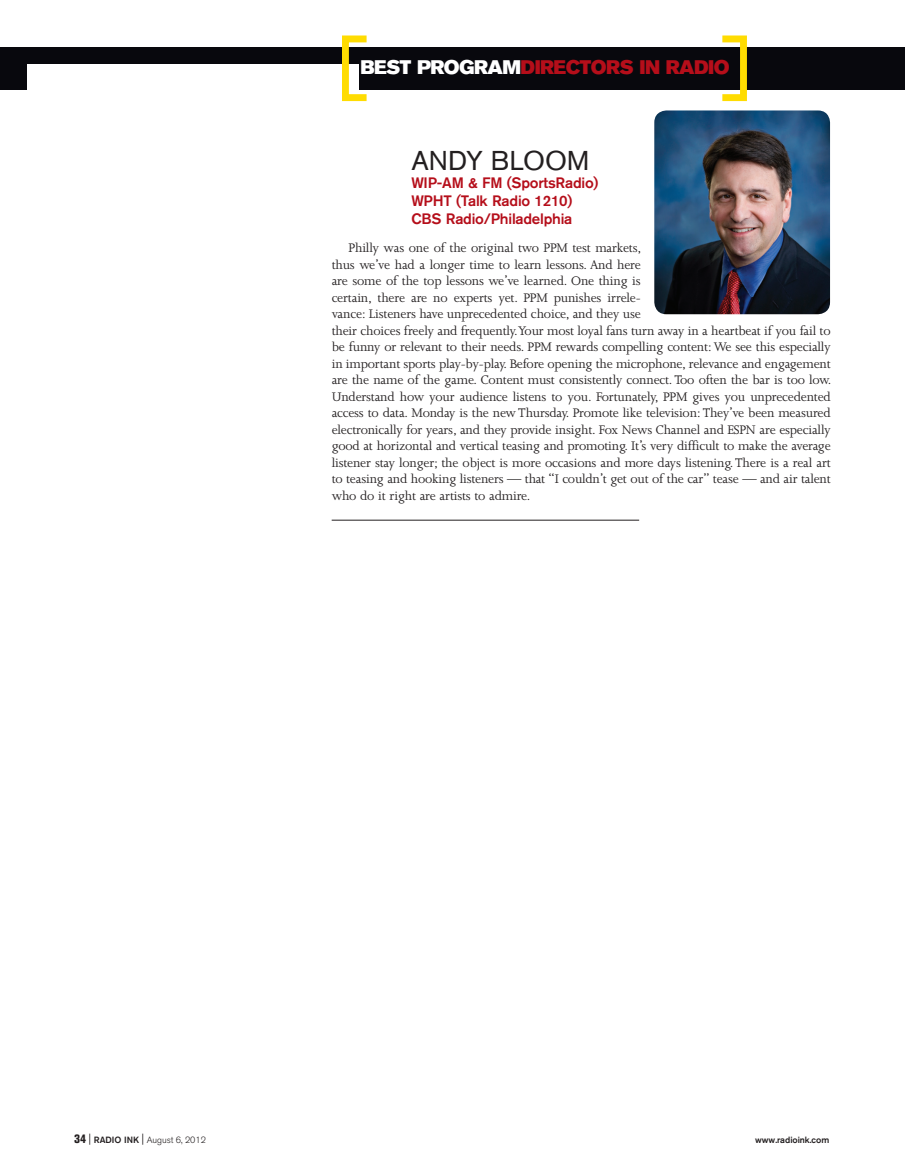
<style>
.page{position:relative;width:905px;height:1175px;background:#fff}
.page>*{position:absolute;margin:0;border:0;box-sizing:border-box;transform-origin:0 0}
.PD_Name{font:27px "Akzidenz Grotesk BQ";letter-spacing:.005em;color:#231f20}
.t1{font:19.5px "Akzidenz Grotesk BQ Super";letter-spacing:-.025em;color:#b50e1a}
.top40_titles{font:500 15px "Akzidenz Grotesk BQ";letter-spacing:-.015em;color:#b50e1a}
.RI_body_text{font:14.25px/16.5px "Joanna";letter-spacing:-.015em;color:#231f20}
.t2{font:300 9px "Akzidenz Grotesk BQ";letter-spacing:-.005em;color:#231f20}
.t3{font:500 9px "Akzidenz Grotesk BQ";letter-spacing:-.005em;color:#231f20}
.s1{color:#fff}
.s2{font-weight:800;font-stretch:condensed;font-size:12px}
.s3{font-size:12px}
.s4{font-weight:500}
</style>
<div class="page">
<div style="left:0;top:47px;width:904px;height:43px;background:#08080d"></div>
<img style="left:654px;top:110px;width:176px;height:204px">
<div style="left:27px;top:64px;width:332px;height:96px;background:#fff"></div>
<div style="left:342px;top:35px;width:28px;height:66px;border:7px solid #ffdc01"></div>
<div style="left:719px;top:35px;width:28px;height:66px;border:7px solid #ffdc01"></div>
<hr style="left:332px;top:520px;width:307px;height:1px;background:#231f20">
<p class="t1" style="left:360px;top:56px;width:371px"><span class="s1">BEST PROGRAM</span>DIRECTORS IN RADIO</p>
<p class="PD_Name" style="left:411px;top:144px;width:179px">ANDY BLOOM</p>
<p class="top40_titles" style="left:411px;top:173px;width:189px">WIP-AM &amp; FM (SportsRadio)</p>
<p class="top40_titles" style="left:411px;top:191px;width:162px">WPHT (Talk Radio 1210)</p>
<p class="top40_titles" style="left:411px;top:209px;width:162px">CBS Radio/Philadelphia</p>
<p class="RI_body_text" style="left:332px;top:240px;width:501px;text-indent:17px">Philly was one of the original two PPM test markets,<br>thus we’ve had a longer time to learn lessons. And here<br>are some of the top lessons we’ve learned. One thing is<br>certain, there are no experts yet. PPM punishes irrele-<br>vance: Listeners have unprecedented choice, and they use<br>their choices freely and frequently. Your most loyal fans turn away in a heartbeat if you fail to be funny or relevant to their needs. PPM rewards compelling content: We see this especially in important sports play-by-play. Before opening the microphone, relevance and engagement are the name of the game. Content must consistently connect. Too often the bar is too low.<br>Understand how your audience listens to you. Fortunately, PPM gives you unprecedented access to data. Monday is the new Thursday. Promote like television: They’ve been measured electronically for years, and they provide insight. Fox News Channel and ESPN are especially good at horizontal and vertical teasing and promoting. It’s very difficult to make the average listener stay longer; the object is more occasions and more days listening. There is a real art to teasing and hooking listeners — that “I couldn’t get out of the car” tease — and air talent who do it right are artists to admire.</p>
<p class="t2" style="left:74px;top:1135px;width:133px"><span class="s2">34</span> <span class="s3">|</span> <span class="s4">RADIO INK</span> <span class="s3">|</span> August 6, 2012</p>
<p class="t3" style="left:755px;top:1134px;width:76px">www.radioink.com</p>
</div>
